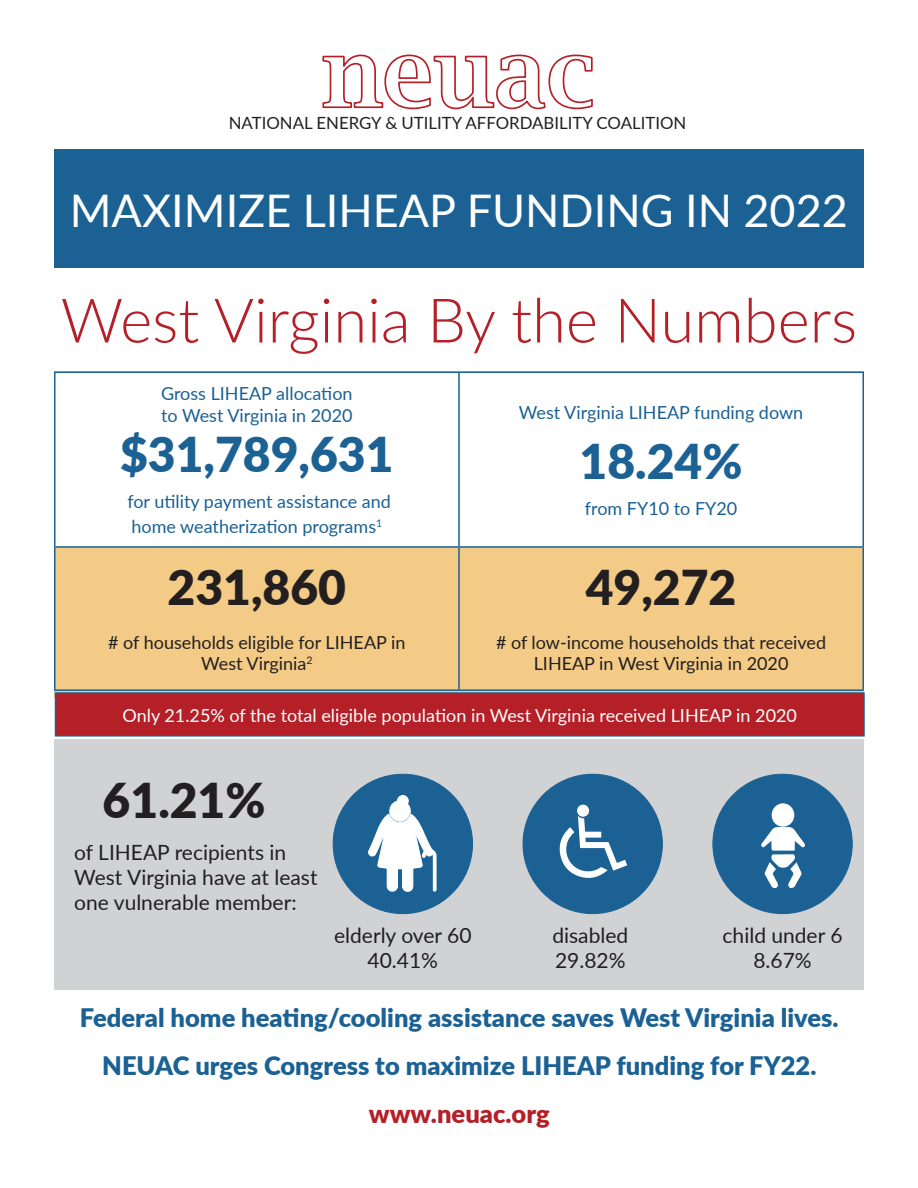
<style>
.page{position:relative;width:918px;height:1188px;background:#fff}
.page>*{position:absolute;margin:0;border:0;box-sizing:border-box;transform-origin:0 0}
.t1{font:300 61.5px "Lato";color:#b51f27}
.t2{font:900 48px "Lato";color:#231f20}
.t3{font:900 48px "Lato";color:#1b6194}
.t4{font:45px "Lato";color:#fff}
.t5{font:900 25.5px/48px "Lato";color:#1b6194;text-align:center}
.t6{font:900 25.5px "Lato";color:#b51f27}
.t7{font:21px/25.2px "Lato";color:#231f20}
.t8{font:18px/21.6px "Lato";color:#1b6194}
.t9{font:18px/21.6px "Lato";color:#231f20;text-align:center}
.t10{font:18px "Lato";color:#fff}
.t11{font:16.8px "Lato";color:#231f20}
</style>
<div class="page">
<svg style="left:322px;top:54px;width:271px;height:56px"></svg>
<div style="left:54px;top:149px;width:810px;height:119px;background:#1b6194"></div>
<div style="left:54px;top:372px;width:810px;height:326px;background:#f3cb86"></div>
<div style="left:56px;top:373px;width:806px;height:173px;background:#fff"></div>
<hr style="left:54px;top:372px;width:405px;height:1px;background:#1b6194">
<hr style="left:54px;top:373px;width:2px;height:173px;background:#1b6194">
<hr style="left:459px;top:372px;width:405px;height:1px;background:#1b6194">
<hr style="left:458px;top:373px;width:2px;height:173px;background:#1b6194">
<hr style="left:862px;top:373px;width:2px;height:173px;background:#1b6194">
<hr style="left:54px;top:546px;width:405px;height:2px;background:#1b6194">
<hr style="left:54px;top:548px;width:2px;height:141px;background:#1b6194">
<hr style="left:459px;top:546px;width:405px;height:2px;background:#1b6194">
<hr style="left:458px;top:548px;width:2px;height:141px;background:#1b6194">
<hr style="left:862px;top:548px;width:2px;height:141px;background:#1b6194">
<hr style="left:54px;top:689px;width:405px;height:2px;background:#1b6194">
<hr style="left:459px;top:689px;width:405px;height:2px;background:#1b6194">
<div style="left:54px;top:739px;width:810px;height:250px;background:#d1d2d4"></div>
<div style="left:333px;top:774px;width:140px;height:140px;background:#1b6194;border-radius:50%"></div>
<svg style="left:368px;top:795px;width:68px;height:97px"></svg>
<div style="left:523px;top:774px;width:139px;height:140px;background:#1b6194;border-radius:50%"></div>
<svg style="left:559px;top:816px;width:68px;height:62px"></svg>
<div style="left:577px;top:805px;width:12px;height:12px;background:#fff;border-radius:50%"></div>
<div style="left:713px;top:774px;width:139px;height:140px;background:#1b6194;border-radius:50%"></div>
<div style="left:772px;top:803px;width:22px;height:24px;background:#fff;border-radius:50%"></div>
<svg style="left:761px;top:827px;width:44px;height:61px"></svg>
<div style="left:56px;top:693px;width:808px;height:43px;background:#b51f27"></div>
<hr style="left:55px;top:694px;width:1px;height:41px;background:#1b6194">
<hr style="left:863px;top:694px;width:2px;height:41px;background:#1b6194">
<hr style="left:55px;top:735px;width:405px;height:2px;background:#1b6194">
<hr style="left:460px;top:735px;width:405px;height:2px;background:#1b6194">
<hr style="left:55px;top:692px;width:405px;height:2px;background:#1b6194">
<hr style="left:460px;top:692px;width:405px;height:2px;background:#1b6194">
<p class="t11" style="left:229px;top:111px;width:459px">NATIONAL ENERGY &amp; UTILITY AFFORDABILITY COALITION</p>
<h3 class="t4" style="left:70px;top:178px;width:780px">MAXIMIZE LIHEAP FUNDING IN 2022</h3>
<h1 class="t1" style="left:61px;top:278px;width:798px">West Virginia By the Numbers</h1>
<p class="t8" style="left:161px;top:382px;width:193px">Gross LIHEAP allocation to West Virginia in 2020</p>
<h2 class="t3" style="left:120px;top:419px;width:275px">$31,789,631</h2>
<p class="t8" style="left:127px;top:488px;width:265px;line-height:25.2px">for utility payment assistance and home weatherization programs<sup>1</sup></p>
<h2 class="t2" style="left:168px;top:552px;width:180px">231,860</h2>
<p class="t9" style="left:108px;top:631px;width:299px"># of households eligible for LIHEAP in<br>West Virginia<sup>2</sup></p>
<p class="t8" style="left:519px;top:401px;width:286px">West Virginia LIHEAP funding down</p>
<h2 class="t3" style="left:580px;top:426px;width:164px">18.24%</h2>
<p class="t8" style="left:585px;top:497px;width:154px">from FY10 to FY20</p>
<h2 class="t2" style="left:586px;top:552px;width:152px">49,272</h2>
<p class="t9" style="left:496px;top:631px;width:332px"># of low-income households that received<br>LIHEAP in West Virginia in 2020</p>
<p class="t10" style="left:123px;top:702px;width:676px">Only 21.25% of the total eligible population in West Virginia received LIHEAP in 2020</p>
<h2 class="t2" style="left:103px;top:764px;width:164px">61.21%</h2>
<p class="t7" style="left:74px;top:839px;width:245px">of LIHEAP recipients in<br>West Virginia have at least one vulnerable member:</p>
<p class="t7" style="left:334px;top:922px;width:139px;text-align:center">elderly over 60<br>40.41%</p>
<p class="t7" style="left:552px;top:922px;width:77px">disabled<br>29.82%</p>
<p class="t7" style="left:723px;top:922px;width:121px;text-align:center">child under 6<br>8.67%</p>
<h3 class="t5" style="left:80px;top:993px;width:760px">Federal home heating/cooling assistance saves West Virginia lives.<br>NEUAC urges Congress to maximize LIHEAP funding for FY22.</h3>
<h3 class="t6" style="left:369px;top:1095px;width:182px">www.neuac.org</h3>
</div>
